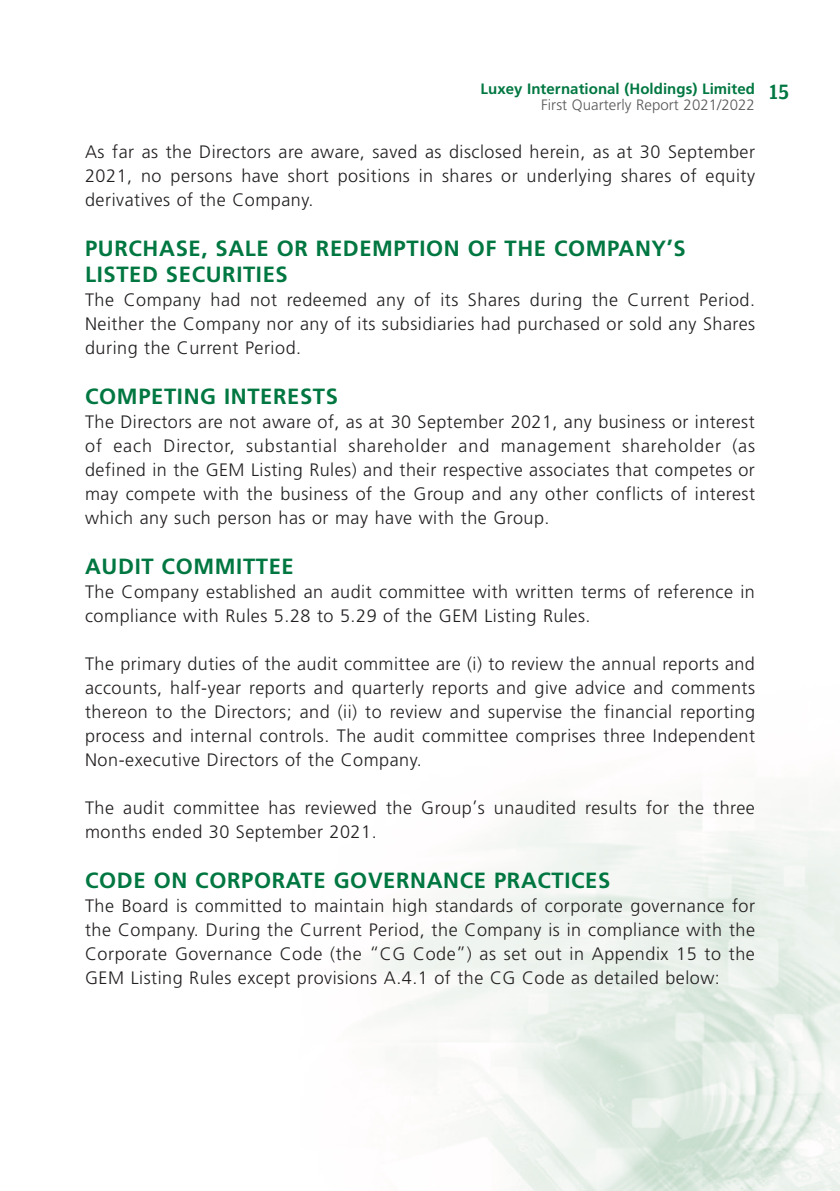
<style>
.page{position:relative;width:840px;height:1191px;background:#fff}
.page>*{position:absolute;margin:0;border:0;box-sizing:border-box;transform-origin:0 0}
.Heading_1{font:700 22px/26px "Frutiger LT Std";letter-spacing:.03em;color:#007741}
.Body_Text{font:300 18px/24px "Frutiger LT Std";letter-spacing:.03em;color:#231f20;text-align:justify}
.t1{font:700 15px/16px "Frutiger LT Std";letter-spacing:.005em;color:#007741}
.s1{font-family:"Amplitude";font-weight:500;font-size:22px}
.s2{font-weight:300;color:#57585a}
</style>
<div class="page">
<img style="left:378px;top:803px;width:461px;height:388px">
<p class="t1" style="left:541px;top:81px;width:249px;text-indent:-61px">Luxey International (Holdings) Limited <span class="s1">15<br></span><span class="s2">First Quarterly Report 2021/2022</span></p>
<p class="Body_Text" style="left:85px;top:140px;width:671px">As far as the Directors are aware, saved as disclosed herein, as at 30 September 2021, no persons have short positions in shares or underlying shares of equity derivatives of the Company.</p>
<p class="Heading_1" style="left:85px;top:235px;width:601px">PURCHASE, SALE OR REDEMPTION OF THE COMPANY’S<br>LISTED SECURITIES</p>
<p class="Body_Text" style="left:85px;top:288px;width:671px">The Company had not redeemed any of its Shares during the Current Period.<br>Neither the Company nor any of its subsidiaries had purchased or sold any Shares during the Current Period.</p>
<p class="Heading_1" style="left:85px;top:383px;width:254px">COMPETING INTERESTS</p>
<p class="Body_Text" style="left:85px;top:410px;width:671px">The Directors are not aware of, as at 30 September 2021, any business or interest of each Director, substantial shareholder and management shareholder (as defined in the GEM Listing Rules) and their respective associates that competes or may compete with the business of the Group and any other conflicts of interest which any such person has or may have with the Group.</p>
<p class="Heading_1" style="left:85px;top:553px;width:210px">AUDIT COMMITTEE</p>
<p class="Body_Text" style="left:85px;top:580px;width:671px">The Company established an audit committee with written terms of reference in compliance with Rules 5.28 to 5.29 of the GEM Listing Rules.</p>
<p class="Body_Text" style="left:85px;top:652px;width:671px">The primary duties of the audit committee are (i) to review the annual reports and accounts, half-year reports and quarterly reports and give advice and comments thereon to the Directors; and (ii) to review and supervise the financial reporting process and internal controls. The audit committee comprises three Independent Non-executive Directors of the Company.</p>
<p class="Body_Text" style="left:85px;top:796px;width:671px">The audit committee has reviewed the Group’s unaudited results for the three months ended 30 September 2021.</p>
<p class="Heading_1" style="left:85px;top:867px;width:526px">CODE ON CORPORATE GOVERNANCE PRACTICES</p>
<p class="Body_Text" style="left:85px;top:894px;width:671px">The Board is committed to maintain high standards of corporate governance for the Company. During the Current Period, the Company is in compliance with the Corporate Governance Code (the “CG Code”) as set out in Appendix 15 to the GEM Listing Rules except provisions A.4.1 of the CG Code as detailed below:</p>
</div>
